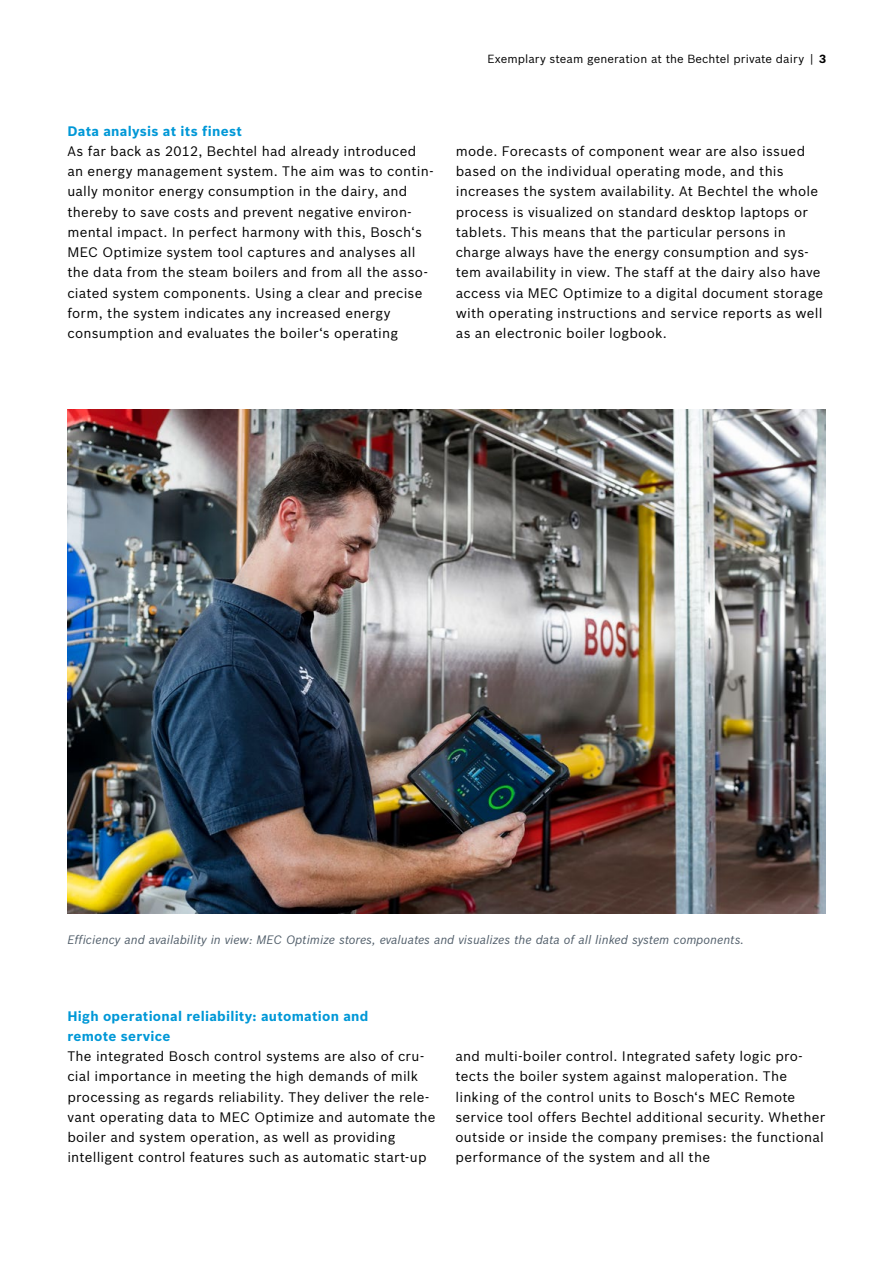
<style>
.page{position:relative;width:893px;height:1263px;background:#fff}
.page>*{position:absolute;margin:0;border:0;box-sizing:border-box;transform-origin:0 0}
.t1{font:13.5px/20.2px "Bosch Sans";letter-spacing:.02em;color:#000}
.t2{font:700 13.5px/20.2px "Bosch Sans";letter-spacing:.02em;color:#0098d7}
.t3{font:italic 12px "Bosch Sans";color:#525f6b}
.t4{font:11.55px "Bosch Sans";letter-spacing:.01em;color:#000}
.s1{font-weight:700}
</style>
<div class="page">
<img style="left:67px;top:410px;width:759px;height:504px">
<p class="t4" style="left:487px;top:50px;width:340px">Exemplary steam generation at the Bechtel private dairy | <span class="s1">3</span></p>
<p class="t2" style="left:67px;top:120px;width:176px">Data analysis at its finest</p>
<p class="t1" style="left:67px;top:140px;width:367px">As far back as 2012, Bechtel had already introduced an energy management system. The aim was to contin&shy;ually monitor energy consumption in the dairy, and thereby to save costs and prevent negative environ&shy;mental impact. In perfect harmony with this, Bosch‘s MEC Optimize system tool captures and analyses all the data from the steam boilers and from all the asso&shy;ciated system components. Using a clear and precise form, the system indicates any increased energy consumption and evaluates the boiler‘s operating</p>
<p class="t1" style="left:456px;top:140px;width:369px">mode. Forecasts of component wear are also issued based on the individual operating mode, and this increases the system availability. At Bechtel the whole process is visualized on standard desktop laptops or tablets. This means that the particular persons in charge always have the energy consumption and sys&shy;tem availability in view. The staff at the dairy also have access via MEC Optimize to a digital document storage with operating instructions and service reports as well as an electronic boiler logbook.</p>
<p class="t3" style="left:67px;top:930px;width:678px">Efficiency and availability in view: MEC Optimize stores, evaluates and visualizes the data of all linked system components.</p>
<p class="t2" style="left:67px;top:1005px;width:303px">High operational reliability: automation and remote service</p>
<p class="t1" style="left:67px;top:1045px;width:370px">The integrated Bosch control systems are also of cru&shy;cial importance in meeting the high demands of milk processing as regards reliability. They deliver the rele&shy;vant operating data to MEC Optimize and automate the boiler and system operation, as well as providing intelligent control features such as automatic start-up</p>
<p class="t1" style="left:455px;top:1045px;width:371px">and multi-boiler control. Integrated safety logic pro&shy;tects the boiler system against maloperation. The linking of the control units to Bosch‘s MEC Remote service tool offers Bechtel additional security. Whether outside or inside the company premises: the functional performance of the system and all the</p>
</div>
